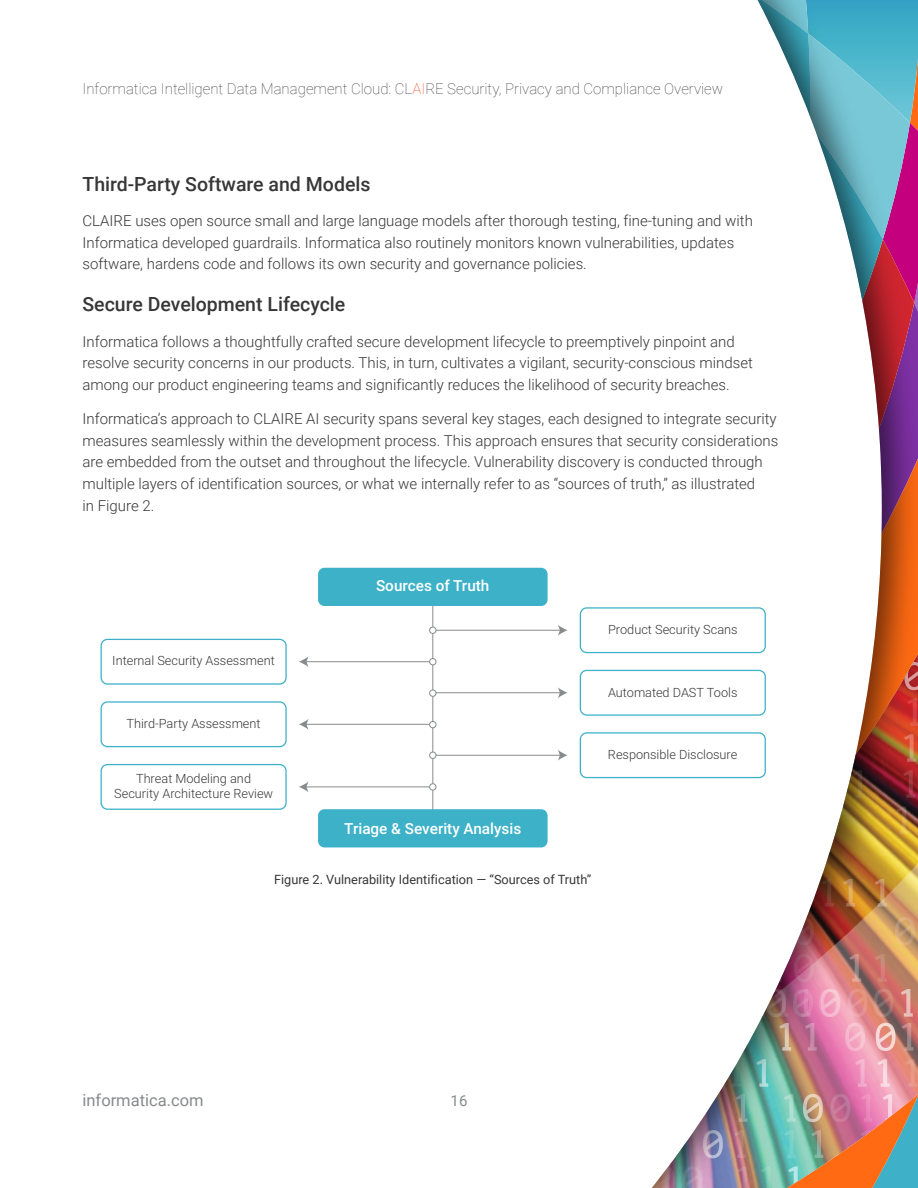
<style>
.page{position:relative;width:918px;height:1188px;background:#fff}
.page>*{position:absolute;margin:0;border:0;box-sizing:border-box;transform-origin:0 0}
.t1{font:500 19.5px "Roboto";color:#373737}
.t2{font:16.5px "Roboto";color:#878a8c}
.t3{font:500 15.3px "Roboto";color:#fff}
.t4{font:300 15px/21.8px "Roboto";color:#373737}
.t5{font:100 15px "Roboto";color:#373737}
.t6{font:15px "Roboto";color:#878a8c}
.t7{font:300 12.75px/15.3px "Roboto";color:#373737;text-align:center}
.t8{font:12.75px "Roboto";color:#373737}
.s1{color:#f94616}
</style>
<div class="page">
<img style="left:879px;top:0;width:39px;height:1188px">
<img style="left:651px;top:0;width:228px;height:1188px">
<svg style="left:100px;top:565px;width:683px;height:285px"></svg>
<hr style="left:432px;top:596px;width:1px;height:220px;background:#888b8d">
<div style="left:318px;top:568px;width:230px;height:38px;background:#3cb1c8;border-radius:6px"></div>
<div style="left:318px;top:809px;width:230px;height:38px;background:#3cb1c8;border-radius:6px"></div>
<hr style="left:306px;top:661px;width:127px;height:1px;background:#888b8d">
<svg style="left:299px;top:656px;width:9px;height:11px"></svg>
<div style="left:101px;top:639px;width:186px;height:46px;border:1px solid #3cb1c8;border-radius:6px"></div>
<hr style="left:433px;top:630px;width:128px;height:1px;background:#888b8d">
<svg style="left:558px;top:625px;width:10px;height:11px"></svg>
<div style="left:580px;top:607px;width:186px;height:46px;border:1px solid #3cb1c8;border-radius:6px"></div>
<hr style="left:433px;top:692px;width:128px;height:1px;background:#888b8d">
<svg style="left:558px;top:687px;width:10px;height:11px"></svg>
<div style="left:580px;top:670px;width:186px;height:46px;border:1px solid #3cb1c8;border-radius:6px"></div>
<hr style="left:433px;top:755px;width:128px;height:1px;background:#888b8d">
<svg style="left:558px;top:750px;width:10px;height:11px"></svg>
<div style="left:580px;top:732px;width:186px;height:46px;border:1px solid #3cb1c8;border-radius:6px"></div>
<hr style="left:306px;top:724px;width:127px;height:1px;background:#888b8d">
<svg style="left:299px;top:719px;width:9px;height:11px"></svg>
<div style="left:101px;top:701px;width:186px;height:46px;border:1px solid #3cb1c8;border-radius:6px"></div>
<hr style="left:306px;top:787px;width:127px;height:1px;background:#888b8d">
<svg style="left:299px;top:782px;width:9px;height:10px"></svg>
<div style="left:101px;top:764px;width:186px;height:46px;border:1px solid #3cb1c8;border-radius:6px"></div>
<svg style="left:430px;top:627px;width:6px;height:6px"></svg>
<div style="left:429px;top:627px;width:7px;height:7px;border:1px solid #888b8d;border-radius:50%"></div>
<svg style="left:430px;top:659px;width:6px;height:6px"></svg>
<div style="left:429px;top:658px;width:7px;height:7px;border:1px solid #888b8d;border-radius:50%"></div>
<svg style="left:430px;top:690px;width:6px;height:6px"></svg>
<div style="left:429px;top:690px;width:7px;height:7px;border:1px solid #888b8d;border-radius:50%"></div>
<div style="left:430px;top:721px;width:6px;height:7px;background:#fff;border-radius:50%"></div>
<div style="left:429px;top:721px;width:7px;height:7px;border:1px solid #888b8d;border-radius:50%"></div>
<svg style="left:430px;top:752px;width:6px;height:6px"></svg>
<div style="left:429px;top:752px;width:7px;height:7px;border:1px solid #888b8d;border-radius:50%"></div>
<svg style="left:430px;top:784px;width:6px;height:6px"></svg>
<div style="left:429px;top:783px;width:7px;height:7px;border:1px solid #888b8d;border-radius:50%"></div>
<p class="t5" style="left:82px;top:78px;width:642px">Informatica Intelligent Data Management Cloud: CL<span class="s1">AI</span>RE Security, Privacy and Compliance Overview</p>
<h1 class="t1" style="left:82px;top:170px;width:290px">Third-Party Software and Models</h1>
<p class="t4" style="left:82px;top:209px;width:672px">CLAIRE uses open source small and large language models after thorough testing, fine-tuning and with<br>Informatica developed guardrails. Informatica also routinely monitors known vulnerabilities, updates software, hardens code and follows its own security and governance policies.</p>
<h1 class="t1" style="left:82px;top:291px;width:264px">Secure Development Lifecycle</h1>
<p class="t4" style="left:82px;top:330px;width:672px">Informatica follows a thoughtfully crafted secure development lifecycle to preemptively pinpoint and resolve security concerns in our products. This, in turn, cultivates a vigilant, security-conscious mindset among our product engineering teams and significantly reduces the likelihood of security breaches.</p>
<p class="t4" style="left:82px;top:407px;width:697px">Informatica’s approach to CLAIRE AI security spans several key stages, each designed to integrate security measures seamlessly within the development process. This approach ensures that security considerations are embedded from the outset and throughout the lifecycle. Vulnerability discovery is conducted through multiple layers of identification sources, or what we internally refer to as “sources of truth,” as illustrated<br>in Figure 2.</p>
<p class="t7" style="left:112px;top:653px;width:164px">Internal Security Assessment</p>
<p class="t7" style="left:127px;top:715px;width:136px">Third-Party Assessment</p>
<p class="t7" style="left:114px;top:770px;width:160px">Threat Modeling and<br>Security Architecture Review</p>
<p class="t3" style="left:376px;top:575px;width:115px">Sources of Truth</p>
<p class="t3" style="left:344px;top:818px;width:178px">Triage &amp; Severity Analysis</p>
<p class="t8" style="left:274px;top:871px;width:319px">Figure 2. Vulnerability Identification — “Sources of Truth”</p>
<p class="t7" style="left:608px;top:621px;width:131px">Product Security Scans</p>
<p class="t7" style="left:608px;top:684px;width:131px">Automated DAST Tools</p>
<p class="t7" style="left:608px;top:746px;width:131px">Responsible Disclosure</p>
<p class="t2" style="left:82px;top:1088px;width:123px">informatica.com</p>
<p class="t6" style="left:451px;top:1090px;width:18px">16</p>
</div>
